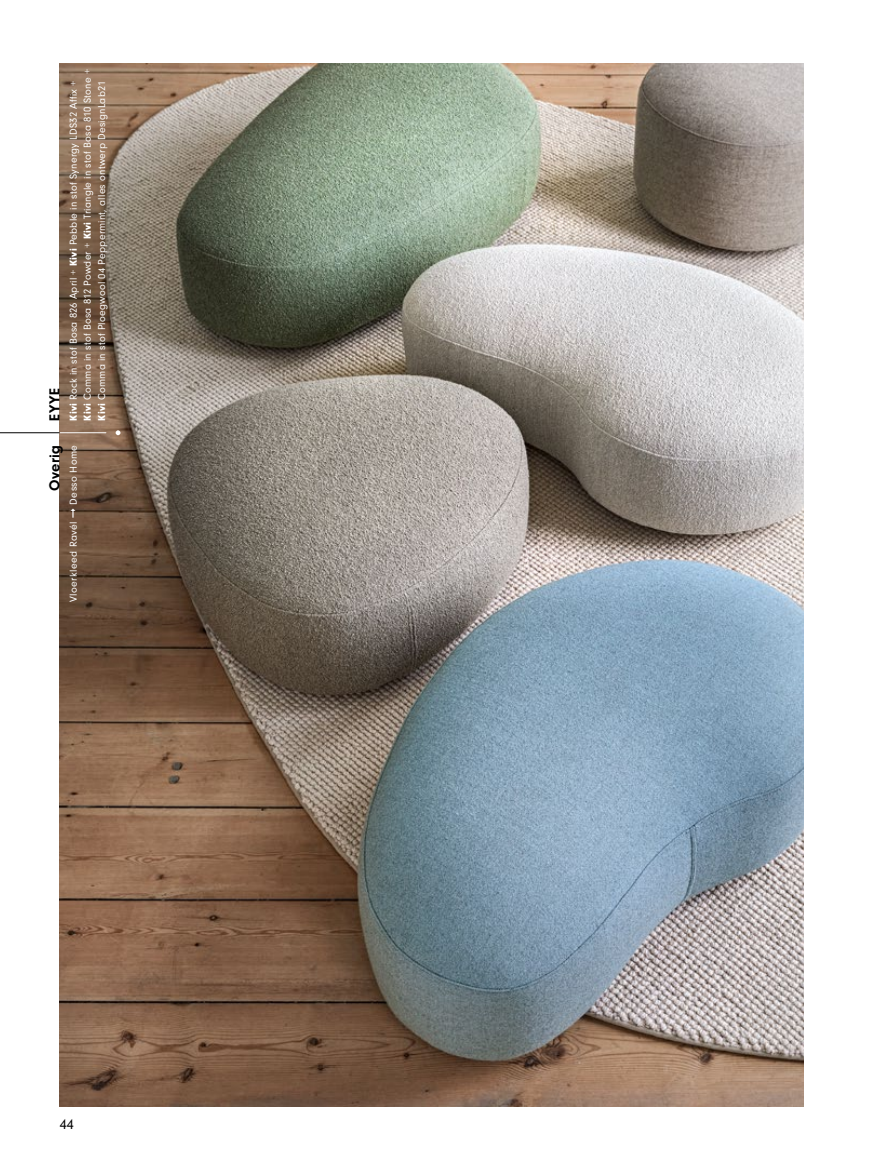
<style>
.page{position:relative;width:893px;height:1170px;background:#fff}
.page>*{position:absolute;margin:0;border:0;box-sizing:border-box;transform-origin:0 0}
.t1{font:700 15px "Neuzeit Gro";letter-spacing:.02em;color:#000}
.t2{font:15px "Neuzeit Gro";color:#000}
.t3{font:10.5px/14.2px "Neuzeit Gro";letter-spacing:.02em;color:#fff}
.t4{font:10.5px "Neuzeit Gro";letter-spacing:.04em;color:#fff}
.s1{font-weight:900}
</style>
<div class="page">
<img style="left:60px;top:64px;width:744px;height:1042px">
<hr style="left:60px;top:432px;width:46px;height:1px;background:#fff">
<svg style="left:116px;top:430px;width:4px;height:5px"></svg>
<hr style="left:0;top:432px;width:59px;height:1px;background:#000">
<h1 class="t1" style="left:46px;top:420px;width:34px;rotate:-90deg">EYYE</h1>
<p class="t3" style="left:66px;top:420px;width:353px;rotate:-90deg"><span class="s1">Kivi</span> Rock in stof Bosa 826 April + <span class="s1">Kivi</span> Pebble in stof Synergy LDS32 Affix +<br><span class="s1">Kivi</span> Comma in stof Bosa 812 Powder + <span class="s1">Kivi</span> Triangle in stof Bosa 810 Stone +<br><span class="s1">Kivi</span> Comma in stof Ploegwool 04 Peppermint, alles ontwerp DesignLab21</p>
<h1 class="t1" style="left:46px;top:490px;width:47px;rotate:-90deg">Overig</h1>
<p class="t4" style="left:68px;top:601px;width:158px;rotate:-90deg">Vloerkleed Ravél ➞ Desso Home</p>
<h1 class="t2" style="left:60px;top:1115px;width:16px">44</h1>
</div>
